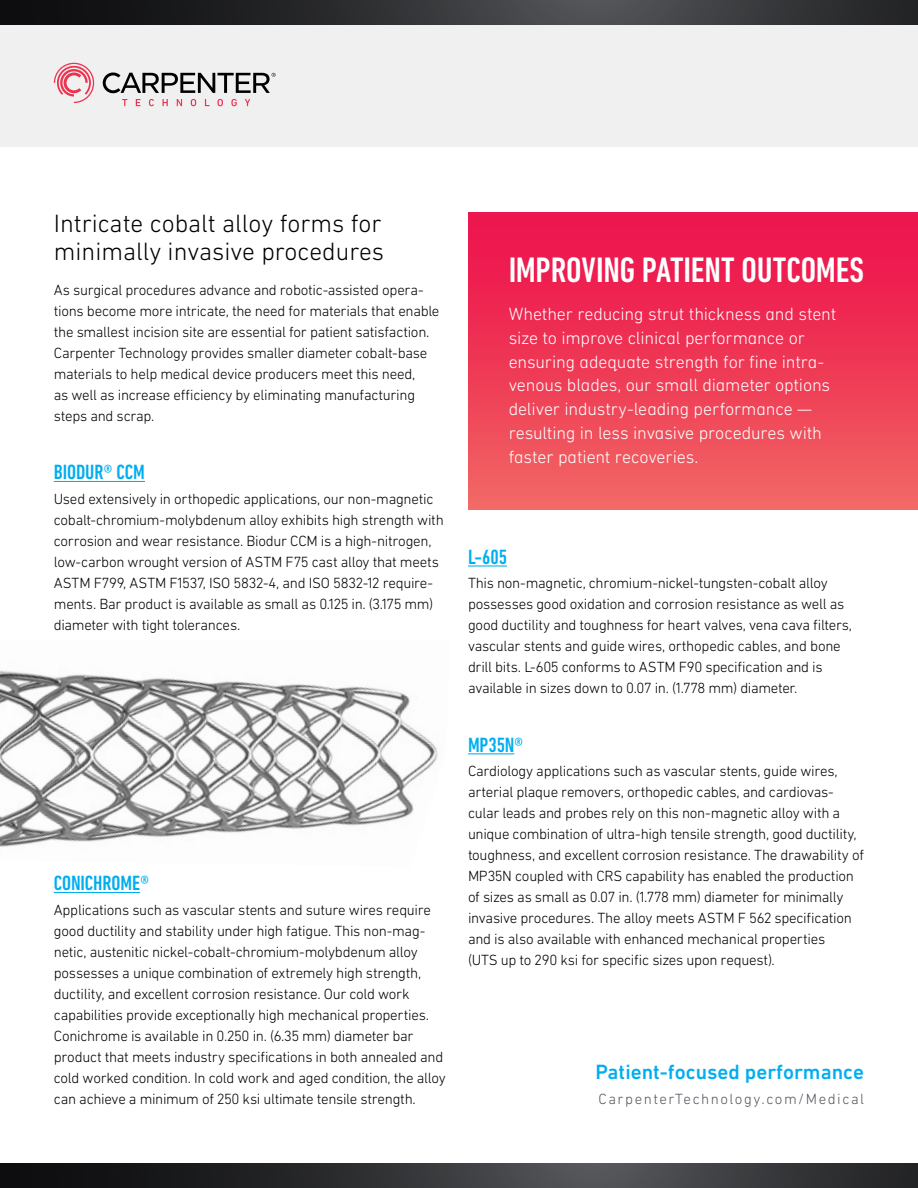
<style>
.page{position:relative;width:918px;height:1188px;background:#fff}
.page>*{position:absolute;margin:0;border:0;box-sizing:border-box;transform-origin:0 0}
.t1{font:500 condensed 36px "DIN Next LT Pro";letter-spacing:-.005em;color:#fff}
.t2{font:300 25.5px/28.5px "DIN Next LT Pro";color:#000}
.t3{font:500 condensed 21px "DIN Next LT Pro";letter-spacing:-.005em;color:#00aeef}
.t4{font:500 21px "DIN Next LT Pro";color:#00aeef}
.t5{font:300 18px/24px "DIN Next LT Pro";letter-spacing:-.01em;color:#fff}
.t6{font:300 15px/21px "DIN Next LT Pro";letter-spacing:-.02em;color:#000}
.t7{font:300 15px "DIN Next LT Pro";letter-spacing:.1em;color:#53585f}
</style>
<div class="page">
<div style="left:0;top:0;width:918px;height:147px;background:#f0f0f1"></div>
<svg style="left:0;top:0;width:918px;height:25px;background:#2e2f32"></svg>
<svg style="left:122px;top:99px;width:5px;height:7px"></svg>
<svg style="left:136px;top:99px;width:4px;height:7px"></svg>
<svg style="left:149px;top:99px;width:5px;height:7px"></svg>
<svg style="left:163px;top:99px;width:5px;height:7px"></svg>
<svg style="left:177px;top:99px;width:5px;height:7px"></svg>
<svg style="left:191px;top:99px;width:5px;height:7px"></svg>
<svg style="left:205px;top:99px;width:5px;height:7px"></svg>
<svg style="left:218px;top:99px;width:5px;height:7px"></svg>
<svg style="left:231px;top:99px;width:6px;height:7px"></svg>
<svg style="left:245px;top:99px;width:5px;height:7px"></svg>
<svg style="left:54px;top:63px;width:41px;height:40px"></svg>
<svg style="left:103px;top:72px;width:173px;height:21px"></svg>
<img style="left:0;top:670px;width:438px;height:177px">
<svg style="left:0;top:1163px;width:918px;height:25px;background:#2f3033"></svg>
<hr style="left:54px;top:481px;width:91px;height:1px;background:#00aeef">
<hr style="left:54px;top:892px;width:86px;height:1px;background:#00aeef">
<hr style="left:468px;top:565px;width:39px;height:2px;background:#00aeef">
<hr style="left:468px;top:753px;width:46px;height:1px;background:#00aeef">
<div style="left:468px;top:213px;width:450px;height:297px;background:linear-gradient(to bottom,#ed0d4b,#f16663)"></div>
<h2 class="t2" style="left:54px;top:209px;width:332px">Intricate cobalt alloy forms for minimally invasive procedures</h2>
<p class="t6" style="left:54px;top:279px;width:387px">As surgical procedures advance and robotic-assisted opera&shy;tions become more intricate, the need for materials that enable the smallest incision site are essential for patient satisfaction.<br>Carpenter Technology provides smaller diameter cobalt-base materials to help medical device producers meet this need,<br>as well as increase efficiency by eliminating manufacturing steps and scrap.</p>
<h3 class="t3" style="left:54px;top:460px;width:93px">BIODUR® CCM</h3>
<p class="t6" style="left:54px;top:488px;width:391px">Used extensively in orthopedic applications, our non-magnetic cobalt-chromium-molybdenum alloy exhibits high strength with corrosion and wear resistance. Biodur CCM is a high-nitrogen, low-carbon wrought version of ASTM F75 cast alloy that meets ASTM F799, ASTM F1537, ISO 5832-4, and ISO 5832-12 require&shy;ments. Bar product is available as small as 0.125 in. (3.175 mm) diameter with tight tolerances.</p>
<h3 class="t3" style="left:54px;top:871px;width:97px">CONICHROME®</h3>
<p class="t6" style="left:54px;top:899px;width:393px">Applications such as vascular stents and suture wires require good ductility and stability under high fatigue. This non-mag&shy;netic, austenitic nickel-cobalt-chromium-molybdenum alloy possesses a unique combination of extremely high strength, ductility, and excellent corrosion resistance. Our cold work capabilities provide exceptionally high mechanical properties.<br>Conichrome is available in 0.250 in. (6.35 mm) diameter bar product that meets industry specifications in both annealed and cold worked condition. In cold work and aged condition, the alloy can achieve a minimum of 250 ksi ultimate tensile strength.</p>
<h1 class="t1" style="left:509px;top:250px;width:357px">IMPROVING PATIENT OUTCOMES</h1>
<p class="t5" style="left:509px;top:301px;width:329px">Whether reducing strut thickness and stent size to improve clinical performance or ensuring adequate strength for fine intra&shy;venous blades, our small diameter options deliver industry-leading performance — resulting in less invasive procedures with faster patient recoveries.</p>
<h3 class="t3" style="left:468px;top:545px;width:41px">L-605</h3>
<p class="t6" style="left:468px;top:573px;width:386px">This non-magnetic, chromium-nickel-tungsten-cobalt alloy possesses good oxidation and corrosion resistance as well as good ductility and toughness for heart valves, vena cava filters, vascular stents and guide wires, orthopedic cables, and bone drill bits. L-605 conforms to ASTM F90 specification and is available in sizes down to 0.07 in. (1.778 mm) diameter.</p>
<h3 class="t3" style="left:468px;top:733px;width:57px">MP35N®</h3>
<p class="t6" style="left:468px;top:760px;width:397px">Cardiology applications such as vascular stents, guide wires, arterial plaque removers, orthopedic cables, and cardiovas&shy;cular leads and probes rely on this non-magnetic alloy with a unique combination of ultra-high tensile strength, good ductility, toughness, and excellent corrosion resistance. The drawability of MP35N coupled with CRS capability has enabled the production of sizes as small as 0.07 in. (1.778 mm) diameter for minimally invasive procedures. The alloy meets ASTM F 562 specification and is also available with enhanced mechanical properties<br>(UTS up to 290 ksi for specific sizes upon request).</p>
<h3 class="t4" style="left:595px;top:1060px;width:270px">Patient-focused performance</h3>
<p class="t7" style="left:598px;top:1090px;width:267px">CarpenterTechnology.com/Medical</p>
</div>
